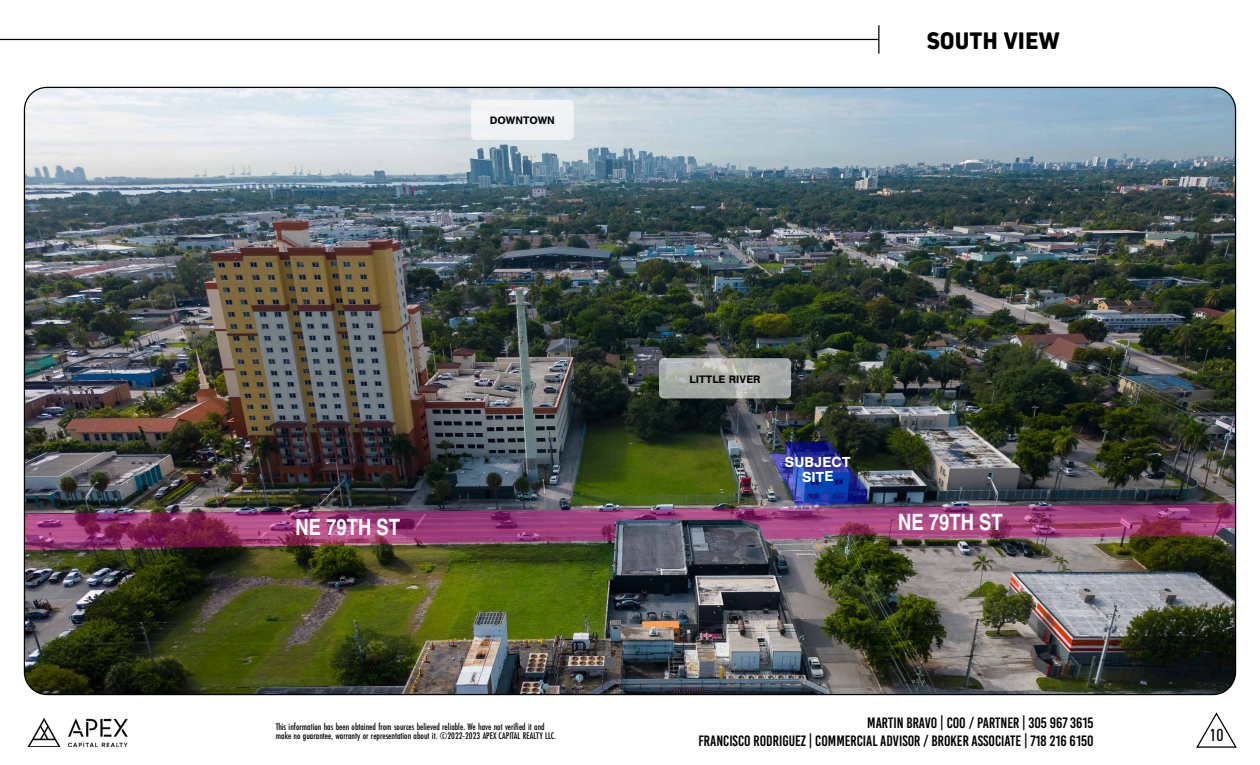
<style>
.page{position:relative;width:1260px;height:765px;background:#fff}
.page>*{position:absolute;margin:0;border:0;box-sizing:border-box;transform-origin:0 0}
.t1{font:800 25px "Kiro";color:#000}
.t2{font:700 22.5px "Nimbus San Con L";color:#fff}
.t3{font:condensed 17.5px "DIN2014";color:#000}
.t4{font:15px/17.5px "Bebas Kai";color:#000;text-align:right}
.t5{font:700 15px/14.6px "Nimbus San";color:#fff;text-align:center}
.t6{font:700 11.25px "Nimbus San";letter-spacing:.005em;color:#000}
.t7{font:500 10px/8.8px "Futura PT Cond";color:#000}
</style>
<div class="page">
<img style="left:24px;top:87px;width:1212px;height:608px">
<div style="left:471px;top:100px;width:103px;height:40px;background:#eff3f5;border-radius:5px"></div>
<hr style="left:0;top:39px;width:879px;height:1px;background:#000">
<svg style="left:878px;top:25px;width:1px;height:29px"></svg>
<svg style="left:1210px;top:308px;width:25px;height:24px"></svg>
<img style="left:25px;top:504px;width:1210px;height:46px">
<img style="left:27px;top:718px;width:101px;height:29px">
<svg style="left:1196px;top:712px;width:41px;height:36px"></svg>
<svg style="left:659px;top:358px;width:132px;height:40px;background:#abaeaa"></svg>
<img style="left:769px;top:442px;width:98px;height:64px">
<p class="t6" style="left:490px;top:114px;width:67px">DOWNTOWN</p>
<h1 class="t1" style="left:927px;top:26px;width:135px">SOUTH VIEW</h1>
<p class="t6" style="left:690px;top:373px;width:73px">LITTLE RIVER</p>
<h3 class="t5" style="left:785px;top:455px;width:67px;rotate:-1deg">SUBJECT<br>SITE</h3>
<h2 class="t2" style="left:296px;top:510px;width:106px">NE 79TH ST</h2>
<h2 class="t2" style="left:898px;top:505px;width:106px">NE 79TH ST</h2>
<p class="t7" style="left:276px;top:722px;width:282px">This information has been obtained from sources believed reliable. We have not verified it and make no guarantee, warranty or representation about it. ©2022-2023 APEX CAPITAL REALTY LLC.</p>
<h3 class="t4" style="left:698px;top:714px;width:397px">MARTIN BRAVO | COO / PARTNER | 305 967 3615<br>FRANCISCO RODRIGUEZ | COMMERCIAL ADVISOR / BROKER ASSOCIATE | 718 216 6150</h3>
<h3 class="t3" style="left:1209px;top:723px;width:16px">10</h3>
</div>
